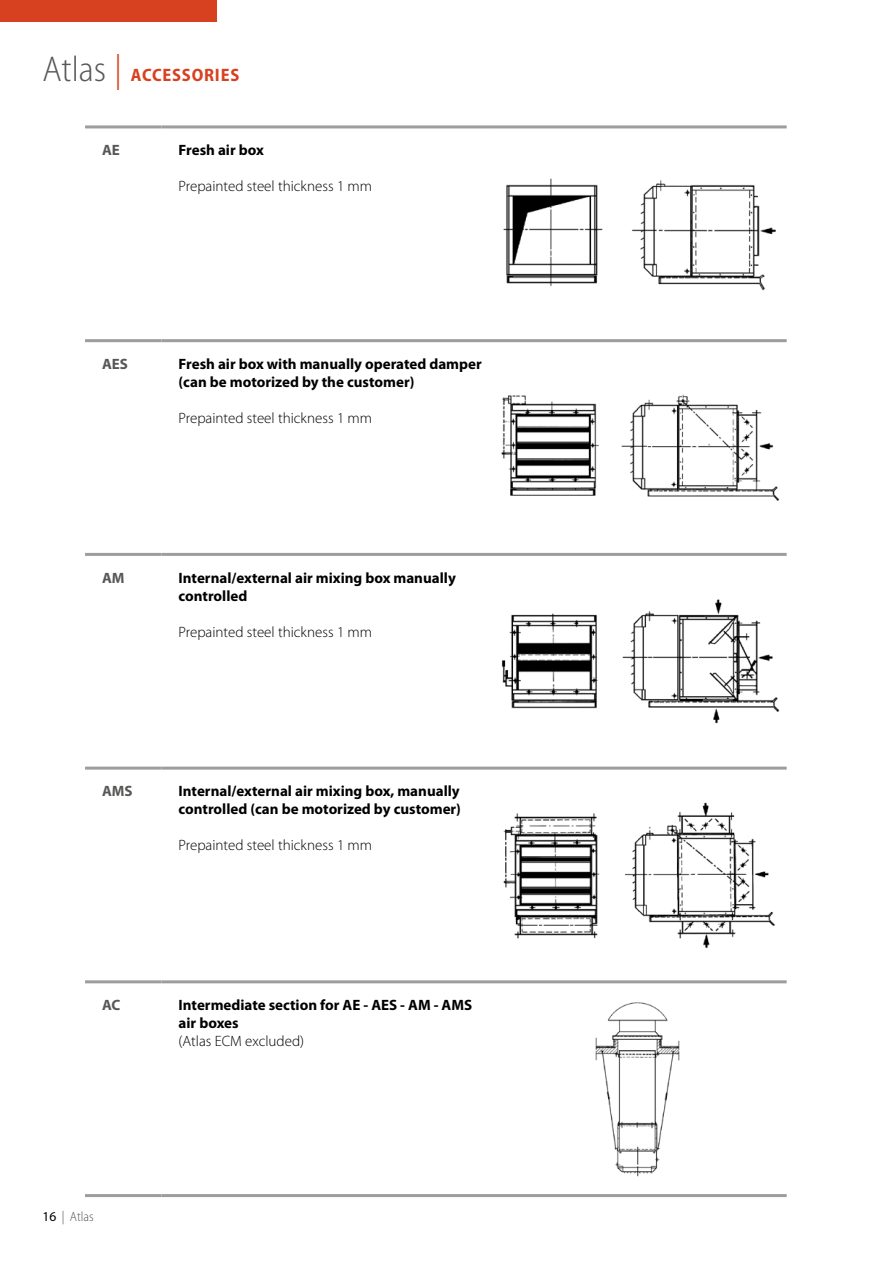
<style>
.page{position:relative;width:893px;height:1263px;background:#fff}
.page>*{position:absolute;margin:0;border:0;box-sizing:border-box;transform-origin:0 0}
.t1{font:300 semi-condensed 36px "Myriad Pro";color:#575756}
.t2{font:700 semi-condensed 18px "Myriad Pro";letter-spacing:.045em;color:#d8411f}
.t3{font:700 15px/18px "Myriad Pro";color:#000}
.t4{font:300 15px "Myriad Pro";color:#000}
.t5{font:700 15px "Myriad Pro";color:#575756}
.t6{font:300 semi-condensed 13.5px "Myriad Pro";color:#575756}
.s1{font-weight:300;font-size:36px}
.s2{font-weight:400;font-stretch:normal;color:#000}
</style>
<div class="page">
<hr style="left:85px;top:125px;width:77px;height:3px;background:#9d9d9c">
<hr style="left:162px;top:125px;width:327px;height:3px;background:#9d9d9c">
<hr style="left:489px;top:125px;width:298px;height:3px;background:#9d9d9c">
<hr style="left:85px;top:339px;width:77px;height:3px;background:#9d9d9c">
<hr style="left:162px;top:339px;width:327px;height:3px;background:#9d9d9c">
<hr style="left:489px;top:339px;width:298px;height:3px;background:#9d9d9c">
<hr style="left:85px;top:553px;width:77px;height:3px;background:#9d9d9c">
<hr style="left:162px;top:553px;width:327px;height:3px;background:#9d9d9c">
<hr style="left:489px;top:553px;width:298px;height:3px;background:#9d9d9c">
<hr style="left:85px;top:767px;width:77px;height:3px;background:#9d9d9c">
<hr style="left:162px;top:767px;width:327px;height:3px;background:#9d9d9c">
<hr style="left:489px;top:767px;width:298px;height:3px;background:#9d9d9c">
<hr style="left:85px;top:980px;width:77px;height:3px;background:#9d9d9c">
<hr style="left:162px;top:980px;width:327px;height:3px;background:#9d9d9c">
<hr style="left:489px;top:980px;width:298px;height:3px;background:#9d9d9c">
<hr style="left:85px;top:1194px;width:77px;height:3px;background:#9d9d9c">
<hr style="left:162px;top:1194px;width:327px;height:3px;background:#9d9d9c">
<hr style="left:489px;top:1194px;width:298px;height:3px;background:#9d9d9c">
<img style="left:503px;top:178px;width:273px;height:113px">
<img style="left:501px;top:394px;width:279px;height:107px">
<img style="left:502px;top:599px;width:278px;height:125px">
<img style="left:503px;top:802px;width:272px;height:146px">
<img style="left:596px;top:1002px;width:84px;height:174px">
<div style="left:0;top:0;width:217px;height:21px;background:#d8411f"></div>
<h1 class="t1" style="left:43px;top:47px;width:65px">Atlas</h1>
<p class="t2" style="left:114px;top:63px;width:126px"><span class="s1">|</span> ACCESSORIES</p>
<p class="t5" style="left:102px;top:140px;width:19px">AE</p>
<p class="t3" style="left:179px;top:141px;width:87px">Fresh air box</p>
<p class="t4" style="left:179px;top:177px;width:195px">Prepainted steel thickness 1 mm</p>
<p class="t5" style="left:102px;top:354px;width:27px">AES</p>
<p class="t3" style="left:179px;top:354px;width:305px">Fresh air box with manually operated damper (can be motorized by the customer)</p>
<p class="t4" style="left:179px;top:409px;width:195px">Prepainted steel thickness 1 mm</p>
<p class="t5" style="left:102px;top:568px;width:24px">AM</p>
<p class="t3" style="left:179px;top:568px;width:279px">Internal/external air mixing box manually controlled</p>
<p class="t4" style="left:179px;top:623px;width:195px">Prepainted steel thickness 1 mm</p>
<p class="t5" style="left:102px;top:781px;width:32px">AMS</p>
<p class="t3" style="left:179px;top:782px;width:284px">Internal/external air mixing box, manually controlled (can be motorized by customer)</p>
<p class="t4" style="left:179px;top:836px;width:195px">Prepainted steel thickness 1 mm</p>
<p class="t5" style="left:102px;top:995px;width:20px">AC</p>
<p class="t3" style="left:179px;top:995px;width:295px">Intermediate section for AE - AES - AM - AMS air boxes</p>
<p class="t4" style="left:179px;top:1032px;width:127px">(Atlas ECM excluded)</p>
<p class="t6" style="left:43px;top:1208px;width:53px"><span class="s2">16</span> | Atlas</p>
</div>
